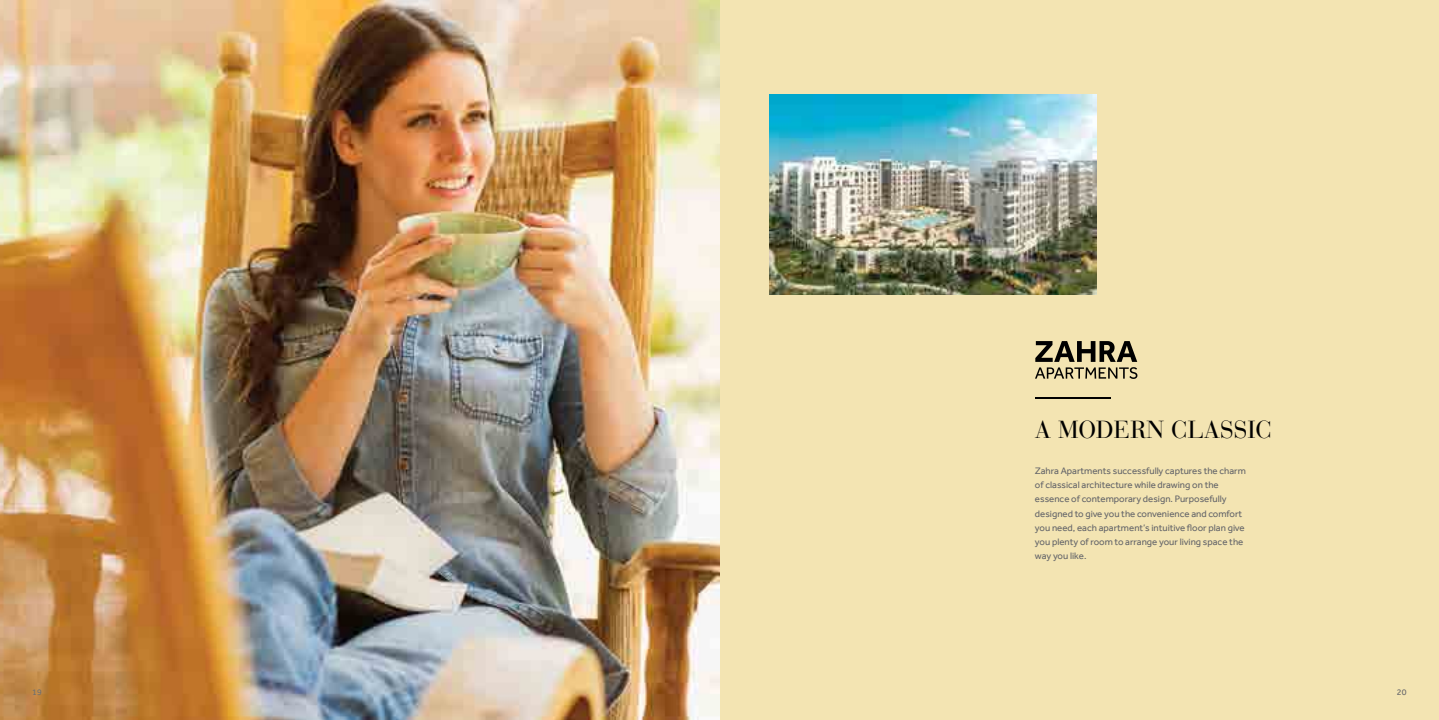
<style>
.page{position:relative;width:1439px;height:720px;background:#fff}
.page>*{position:absolute;margin:0;border:0;box-sizing:border-box;transform-origin:0 0}
.t1{font:24.5px "Bauer Bodoni Std";color:#000}
.t2{font:9.62px/14px "Effra";color:#646569}
.t3{font:8.75px "Effra";color:#6d6e71}
.t4{font:8.75px "Effra";color:#646569}
</style>
<div class="page">
<div style="left:0;top:0;width:1439px;height:719px;background:#f3e4b2"></div>
<img style="left:0;top:0;width:719px;height:719px">
<img style="left:769px;top:94px;width:328px;height:200px">
<hr style="left:1035px;top:397px;width:76px;height:1px;background:#000">
<svg style="left:1035px;top:341px;width:102px;height:38px"></svg>
<h1 class="t1" style="left:1035px;top:414px;width:238px">A MODERN CLASSIC</h1>
<p class="t2" style="left:1035px;top:464px;width:212px">Zahra Apartments successfully captures the charm of classical architecture while drawing on the essence of contemporary design. Purposefully designed to give you the convenience and comfort you need, each apartment’s intuitive floor plan give you plenty of room to arrange your living space the way you like.</p>
<p class="t3" style="left:32px;top:686px;width:11px">19</p>
<p class="t4" style="left:1397px;top:686px;width:11px">20</p>
</div>
